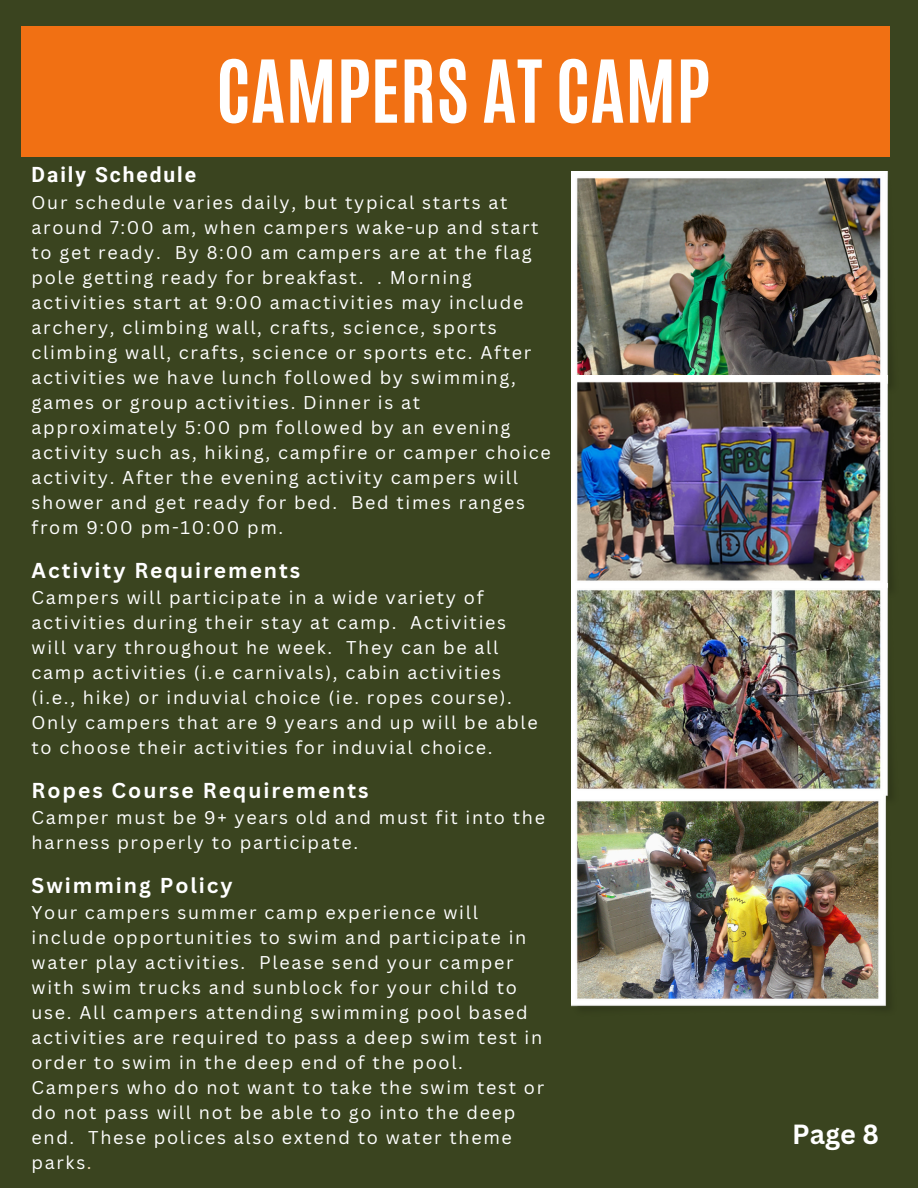
<style>
.page{position:relative;width:918px;height:1188px;background:#3a441f}
.page>*{position:absolute;margin:0;border:0;box-sizing:border-box;transform-origin:0 0}
.t1{font:700 73.65px "Antonio";color:#fff}
.t2{font:700 27px "Canva Sans";color:#fff}
.t3{font:700 21px "Canva Sans";letter-spacing:.095em;color:#fff}
.t4{font:700 21px "Roboto";letter-spacing:.095em;color:#fff}
.t5{font:18px/25px "Canva Sans";letter-spacing:.095em;color:#fff}
.s1{color:#ffe0ba}
</style>
<div class="page">
<div style="left:21px;top:27px;width:868px;height:130px;background:#f17013"></div>
<img style="left:571px;top:171px;width:319px;height:205px">
<img style="left:571px;top:376px;width:320px;height:208px">
<img style="left:571px;top:584px;width:319px;height:211px">
<img style="left:571px;top:795px;width:319px;height:212px">
<h1 class="t1" style="left:216px;top:39px;width:496px">CAMPERS AT CAMP</h1>
<p class="t4" style="left:32px;top:163px;width:166px">Daily Schedule</p>
<p class="t5" style="left:32px;top:190px;width:521px">Our schedule varies daily, but typical starts at around 7:00 am, when campers wake-up and start to get ready. By 8:00 am campers are at the flag pole getting ready for breakfast. . Morning activities start at 9:00 amactivities may include archery, climbing wall, crafts, science, sports climbing wall, crafts, science or sports etc. After activities we have lunch followed by swimming, games or group activities. Dinner is at approximately 5:00 pm followed by an evening activity such as, hiking, campfire or camper choice activity. After the evening activity campers will shower and get ready for bed. Bed times ranges from 9:00 pm-10:00 pm.</p>
<p class="t3" style="left:32px;top:556px;width:270px">Activity Requirements</p>
<p class="t5" style="left:32px;top:585px;width:508px">Campers will participate in a wide variety of activities during their stay at camp. Activities will vary throughout he week. They can be all camp activities (i.e carnivals), cabin activities (i.e., hike) or induvial choice (ie. ropes course).<br>Only campers that are 9 years and up will be able to choose their activities for induvial choice.</p>
<p class="t3" style="left:32px;top:776px;width:339px">Ropes Course Requirements</p>
<p class="t5" style="left:32px;top:805px;width:515px">Camper must be 9+ years old and must fit into the harness properly to participate.</p>
<p class="t3" style="left:32px;top:871px;width:203px">Swimming Policy</p>
<p class="t5" style="left:32px;top:900px;width:514px">Your campers summer camp experience will include opportunities to swim and participate in water play activities. Please send your camper with swim trucks and sunblock for your child to use. All campers attending swimming pool based activities are required to pass a deep swim test in order to swim in the deep end of the pool.<br>Campers who do not want to take the swim test or do not pass will not be able to go into the deep end. These polices also extend to water theme parks<span class="s1">.</span></p>
<p class="t2" style="left:792px;top:1115px;width:88px">Page 8</p>
</div>
